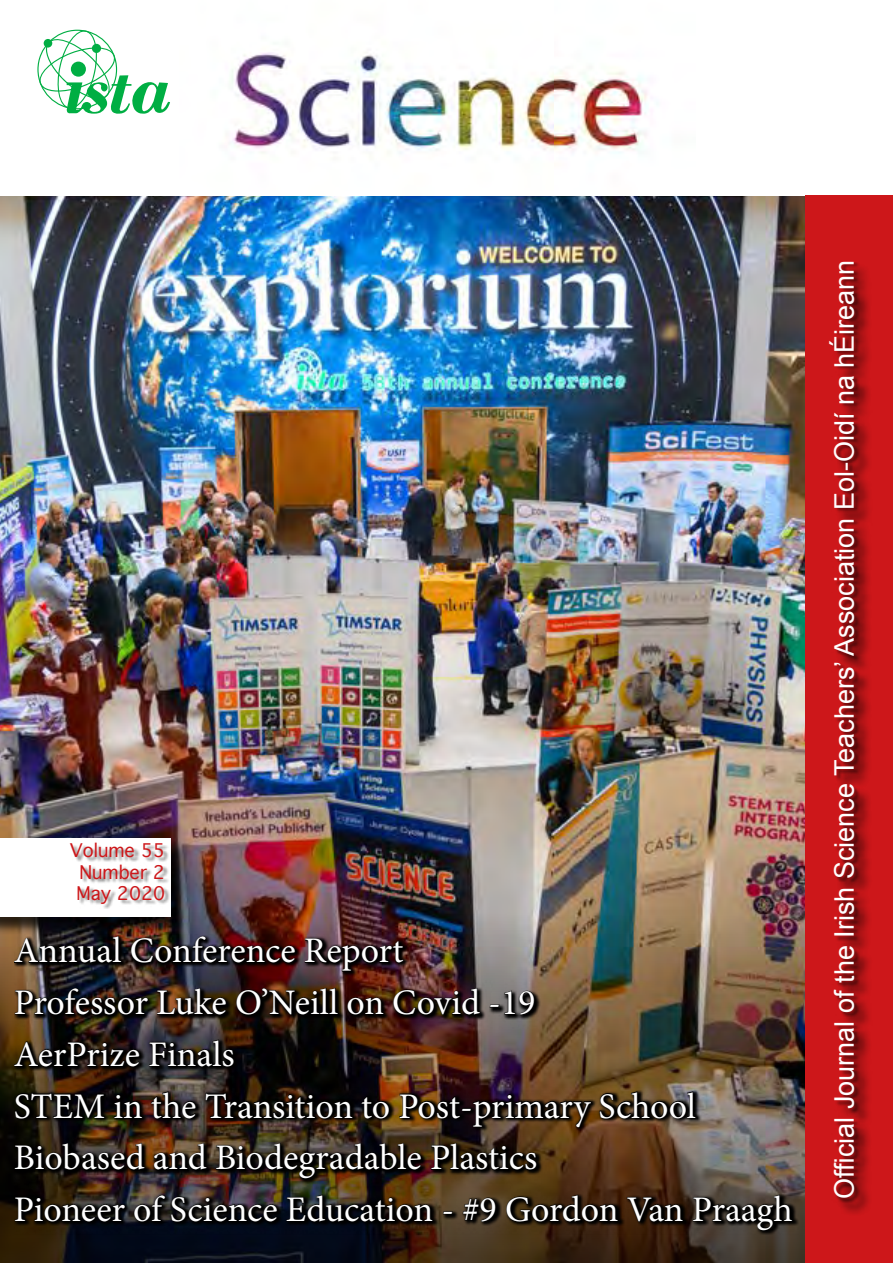
<style>
.page{position:relative;width:893px;height:1263px;background:#fff}
.page>*{position:absolute;margin:0;border:0;box-sizing:border-box;transform-origin:0 0}
.t1{font:36px/51.8px "Minion Pro";color:#fff}
.t2{font:27px "Arial";color:#fff}
.t3{font:18px/21.6px "Geneva";color:#cd171a;text-align:center}
</style>
<div class="page">
<img style="left:0;top:196px;width:805px;height:1067px">
<img style="left:231px;top:52px;width:417px;height:102px">
<svg style="left:37px;top:30px;width:133px;height:84px"></svg>
<div style="left:805px;top:196px;width:88px;height:1067px;background:#cd171a"></div>
<div style="left:832px;top:264px;width:40px;height:951px;background:#000;opacity:.75"></div>
<div style="left:831px;top:262px;width:28px;height:940px;background:#000;opacity:.47"></div>
<div style="left:0;top:840px;width:189px;height:95px;background:#000;opacity:.75"></div>
<div style="left:0;top:838px;width:170px;height:78px;background:#fff"></div>
<div style="left:70px;top:845px;width:99px;height:63px;background:#000;opacity:.47"></div>
<img style="left:14px;top:934px;width:784px;height:300px">
<svg style="left:14px;top:936px;width:108px;height:28px;background:#1c1815"></svg>
<img style="left:131px;top:936px;width:165px;height:28px">
<svg style="left:305px;top:938px;width:99px;height:34px;background:#281519"></svg>
<svg style="left:15px;top:988px;width:133px;height:27px;background:#171211"></svg>
<svg style="left:157px;top:987px;width:70px;height:28px;background:#291b10"></svg>
<svg style="left:236px;top:987px;width:103px;height:28px;background:#190b03"></svg>
<svg style="left:347px;top:997px;width:37px;height:18px"></svg>
<svg style="left:393px;top:987px;width:87px;height:29px;background:#24120e"></svg>
<svg style="left:489px;top:990px;width:46px;height:25px"></svg>
<img style="left:14px;top:1039px;width:779px;height:224px">
<p class="t3" style="left:70px;top:840px;width:97px">Volume 55<br>Number 2<br>May 2020</p>
<p class="t1" style="left:14px;top:925px;width:780px">Annual Conference Report<br>Professor Luke O’Neill on Covid -19<br>AerPrize Finals<br>STEM in the Transition to Post-primary School Biobased and Biodegradable Plastics<br>Pioneer of Science Education - #9 Gordon Van Praagh</p>
<p class="t2" style="left:827px;top:1199px;width:941px;rotate:-90deg">Official Journal of the Irish Science Teachers’ Association Eol-Oidí na hÉireann</p>
</div>
